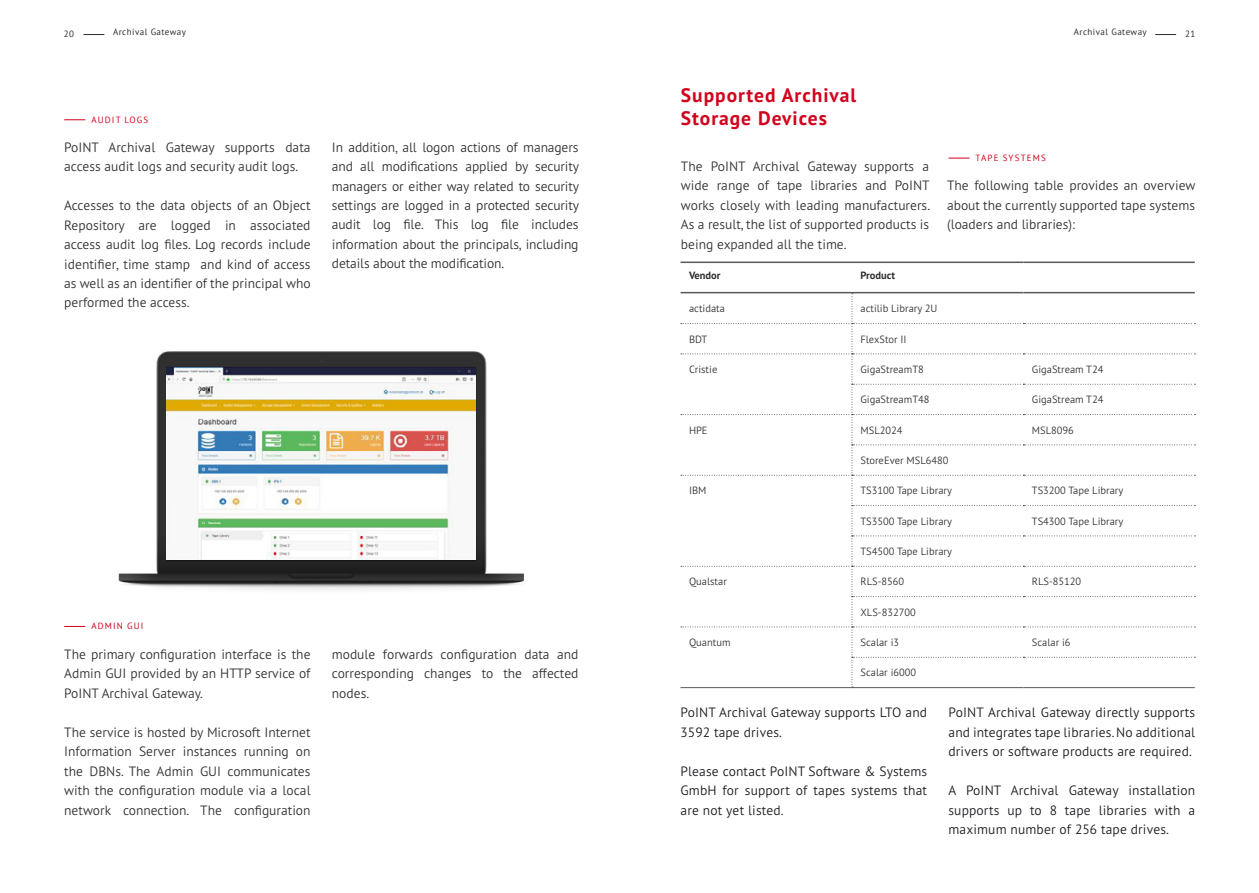
<style>
.page{position:relative;width:1259px;height:893px;background:#fff}
.page>*{position:absolute;margin:0;border:0;box-sizing:border-box;transform-origin:0 0}
.t1{font:700 19.5px/23.4px "PT Sans Pro";letter-spacing:.05em;color:#d2021c}
.t2{font:300 13.5px/19.5px "PT Sans Pro";color:#2e2d30;text-align:justify}
.t3{font:300 13.5px/19.5px "PT Sans Pro";letter-spacing:.01em;color:#1a171c;text-align:justify}
.t4{font:300 10.5px "PT Sans Pro";color:#2e2d30}
.t5{font:700 10.5px "PT Sans Pro";color:#2e2d30}
.t6{font:9px "PT Sans";letter-spacing:.05em;color:#2e2d30}
.t7{font:9px "PT Sans";letter-spacing:.13em;color:#d2021c}
</style>
<div class="page">
<svg style="left:1155px;top:34px;width:21px;height:1px"></svg>
<svg style="left:83px;top:34px;width:21px;height:1px"></svg>
<img style="left:118px;top:351px;width:406px;height:239px">
<svg style="left:64px;top:626px;width:21px;height:1px"></svg>
<img style="left:167px;top:367px;width:308px;height:192px">
<hr style="left:680px;top:262px;width:172px;height:1px;background:#58585a">
<hr style="left:852px;top:262px;width:171px;height:1px;background:#58585a">
<hr style="left:1023px;top:262px;width:171px;height:1px;background:#58585a">
<hr style="left:680px;top:292px;width:172px;height:1px;background:#58585a">
<hr style="left:852px;top:292px;width:171px;height:1px;background:#58585a">
<hr style="left:1023px;top:292px;width:171px;height:1px;background:#58585a">
<svg style="left:681px;top:293px;width:514px;height:394px"></svg>
<hr style="left:680px;top:687px;width:172px;height:1px;background:#58585a">
<hr style="left:852px;top:687px;width:171px;height:1px;background:#58585a">
<hr style="left:1023px;top:687px;width:171px;height:1px;background:#58585a">
<svg style="left:948px;top:158px;width:21px;height:1px"></svg>
<svg style="left:64px;top:120px;width:21px;height:1px"></svg>
<p class="t6" style="left:64px;top:28px;width:12px">20</p>
<p class="t6" style="left:113px;top:26px;width:74px">Archival Gateway</p>
<p class="t6" style="left:1073px;top:26px;width:74px">Archival Gateway</p>
<p class="t6" style="left:1185px;top:28px;width:12px">21</p>
<p class="t7" style="left:91px;top:114px;width:58px">AUDIT LOGS</p>
<p class="t2" style="left:64px;top:137px;width:248px">PoINT Archival Gateway supports data access audit logs and security audit logs.</p>
<p class="t2" style="left:64px;top:195px;width:248px">Accesses to the data objects of an Object Repository are logged in associated access audit log files. Log records include identifier, time stamp and kind of access as well as an identifier of the principal who performed the access.</p>
<p class="t2" style="left:332px;top:137px;width:249px">In addition, all logon actions of managers and all modifications applied by security managers or either way related to security settings are logged in a protected security audit log file. This log file includes information about the principals, including details about the modification.</p>
<p class="t7" style="left:91px;top:620px;width:53px">ADMIN GUI</p>
<p class="t2" style="left:64px;top:644px;width:248px">The primary configuration interface is the Admin GUI provided by an HTTP service of PoINT Archival Gateway.</p>
<p class="t2" style="left:64px;top:722px;width:248px">The service is hosted by Microsoft Internet Information Server instances running on the DBNs. The Admin GUI communicates with the configuration module via a local network connection. The configuration</p>
<p class="t2" style="left:332px;top:644px;width:248px">module forwards configuration data and corresponding changes to the affected nodes.</p>
<h1 class="t1" style="left:681px;top:83px;width:177px">Supported Archival<br>Storage Devices</h1>
<p class="t2" style="left:681px;top:156px;width:251px">The PoINT Archival Gateway supports a wide range of tape libraries and PoINT works closely with leading manufacturers.<br>As a result, the list of supported products is being expanded all the time.</p>
<p class="t7" style="left:975px;top:152px;width:72px">TAPE SYSTEMS</p>
<p class="t2" style="left:947px;top:176px;width:250px">The following table provides an overview about the currently supported tape systems (loaders and libraries):</p>
<p class="t5" style="left:689px;top:268px;width:33px">Vendor</p>
<p class="t5" style="left:860px;top:268px;width:36px">Product</p>
<p class="t4" style="left:689px;top:302px;width:37px">actidata</p>
<p class="t4" style="left:860px;top:302px;width:78px">actilib Library 2U</p>
<p class="t4" style="left:689px;top:332px;width:20px">BDT</p>
<p class="t4" style="left:860px;top:332px;width:48px">FlexStor II</p>
<p class="t4" style="left:689px;top:363px;width:30px">Cristie</p>
<p class="t4" style="left:860px;top:363px;width:65px">GigaStreamT8</p>
<p class="t4" style="left:1032px;top:363px;width:73px">GigaStream T24</p>
<p class="t4" style="left:860px;top:393px;width:71px">GigaStreamT48</p>
<p class="t4" style="left:1032px;top:393px;width:73px">GigaStream T24</p>
<p class="t4" style="left:689px;top:423px;width:20px">HPE</p>
<p class="t4" style="left:860px;top:423px;width:43px">MSL2024</p>
<p class="t4" style="left:1032px;top:423px;width:43px">MSL8096</p>
<p class="t4" style="left:860px;top:454px;width:90px">StoreEver MSL6480</p>
<p class="t4" style="left:689px;top:484px;width:19px">IBM</p>
<p class="t4" style="left:860px;top:484px;width:93px">TS3100 Tape Library</p>
<p class="t4" style="left:1032px;top:484px;width:93px">TS3200 Tape Library</p>
<p class="t4" style="left:860px;top:514px;width:93px">TS3500 Tape Library</p>
<p class="t4" style="left:1032px;top:514px;width:93px">TS4300 Tape Library</p>
<p class="t4" style="left:860px;top:545px;width:93px">TS4500 Tape Library</p>
<p class="t4" style="left:689px;top:575px;width:39px">Qualstar</p>
<p class="t4" style="left:860px;top:575px;width:45px">RLS-8560</p>
<p class="t4" style="left:1032px;top:575px;width:51px">RLS-85120</p>
<p class="t4" style="left:860px;top:605px;width:57px">XLS-832700</p>
<p class="t4" style="left:689px;top:636px;width:43px">Quantum</p>
<p class="t4" style="left:860px;top:636px;width:40px">Scalar i3</p>
<p class="t4" style="left:1032px;top:636px;width:40px">Scalar i6</p>
<p class="t4" style="left:860px;top:666px;width:57px">Scalar i6000</p>
<p class="t3" style="left:680px;top:702px;width:248px">PoINT Archival Gateway supports LTO and<br>3592 tape drives.</p>
<p class="t3" style="left:680px;top:761px;width:248px">Please contact PoINT Software &amp; Systems GmbH for support of tapes systems that are not yet listed.</p>
<p class="t3" style="left:948px;top:702px;width:248px">PoINT Archival Gateway directly supports and integrates tape libraries. No additional drivers or software products are required.</p>
<p class="t3" style="left:948px;top:780px;width:248px">A PoINT Archival Gateway installation supports up to 8 tape libraries with a maximum number of 256 tape drives.</p>
</div>
